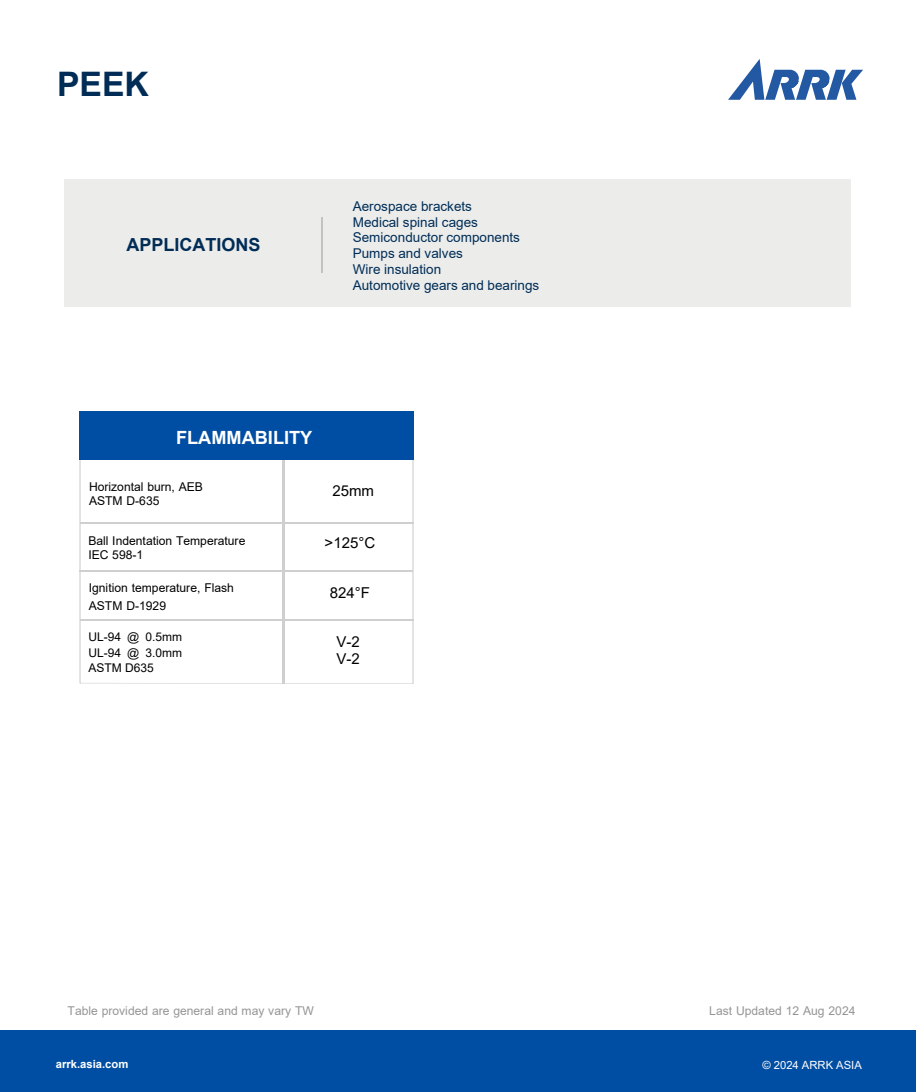
<style>
.page{position:relative;width:916px;height:1092px;background:#fff}
.page>*{position:absolute;margin:0;border:0;box-sizing:border-box;transform-origin:0 0}
.t1{font:700 33.75px "Arial";color:#002c56}
.t2{font:700 18.15px "Arial";color:#fff}
.t3{font:700 18px "Arial";color:#002c56}
.t4{font:15px/16.5px "Arial";color:#000}
.t5{font:13.5px/15.8px "Arial";color:#002d56}
.t6{font:12.15px/13.5px "Arial";color:#000}
.t7{font:12.15px "Arial";color:#959595}
.t8{font:12px/15.8px "Arial";color:#000;text-align:justify}
.t9{font:700 11.25px "Arial";color:#fff}
.t10{font:11.25px "Arial";color:#fff}
</style>
<div class="page">
<svg style="left:79px;top:459px;width:334px;height:225px"></svg>
<hr style="left:283px;top:453px;width:1px;height:231px;background:#cfcfcf">
<div style="left:79px;top:412px;width:334px;height:47px;background:#004ea3"></div>
<hr style="left:80px;top:522px;width:333px;height:1px;background:#cfcfcf">
<hr style="left:80px;top:570px;width:333px;height:1px;background:#cfcfcf">
<hr style="left:80px;top:619px;width:333px;height:1px;background:#cfcfcf">
<div style="left:0;top:1030px;width:916px;height:61px;background:#004ea3"></div>
<div style="left:64px;top:179px;width:786px;height:127px;background:#ececeb"></div>
<hr style="left:321px;top:218px;width:1px;height:55px;background:#c2c2c2">
<svg style="left:728px;top:59px;width:135px;height:41px"></svg>
<h3 class="t1" style="left:57px;top:61px;width:93px">PEEK</h3>
<p class="t3" style="left:127px;top:232px;width:136px">APPLICATIONS</p>
<p class="t5" style="left:353px;top:198px;width:188px">Aerospace brackets<br>Medical spinal cages<br>Semiconductor components<br>Pumps and valves<br>Wire insulation<br>Automotive gears and bearings</p>
<p class="t2" style="left:176px;top:425px;width:138px">FLAMMABILITY</p>
<h1 class="t6" style="left:89px;top:480px;width:116px">Horizontal burn, AEB<br>ASTM D-635</h1>
<h2 class="t6" style="left:88px;top:534px;width:159px">Ball Indentation Temperature<br>IEC 598-1</h2>
<h2 class="t6" style="left:89px;top:579px;width:147px;line-height:18px">Ignition temperature, Flash<br>ASTM D-1929</h2>
<p class="t8" style="left:88px;top:628px;width:95px">UL-94 @ 0.5mm UL-94 @ 3.0mm ASTM D635</p>
<p class="t4" style="left:332px;top:482px;width:43px">25mm</p>
<h3 class="t4" style="left:325px;top:534px;width:52px">&gt;125°C</h3>
<h3 class="t4" style="left:330px;top:584px;width:42px">824°F</h3>
<p class="t4" style="left:336px;top:633px;width:25px">V-2<br>V-2</p>
<p class="t7" style="left:68px;top:1001px;width:248px">Table provided are general and may vary TW</p>
<p class="t7" style="left:709px;top:1002px;width:148px">Last Updated 12 Aug 2024</p>
<h6 class="t9" style="left:56px;top:1055px;width:74px">arrk.asia.com</h6>
<h5 class="t10" style="left:762px;top:1057px;width:101px">© 2024 ARRK ASIA</h5>
</div>
